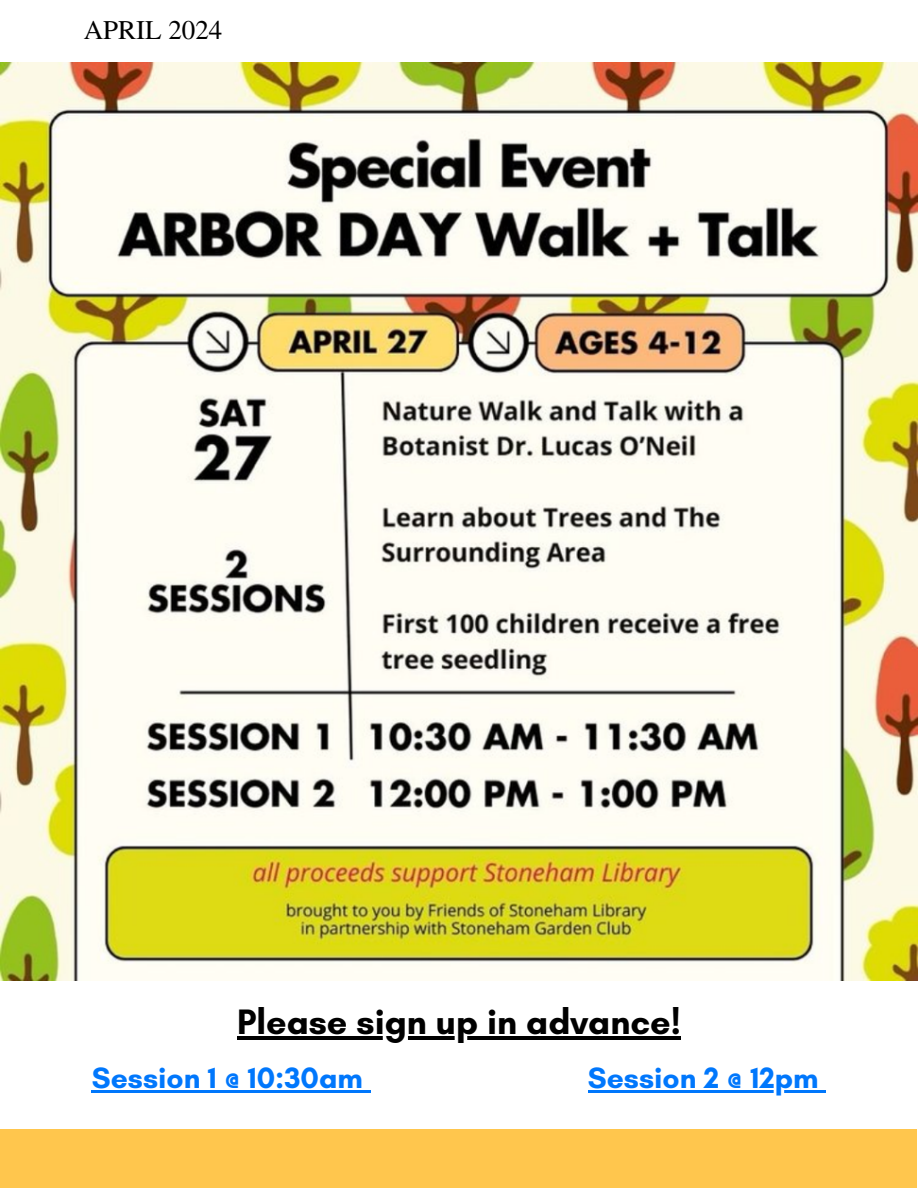
<style>
.page{position:relative;width:918px;height:1188px;background:#fff}
.page>*{position:absolute;margin:0;border:0;box-sizing:border-box;transform-origin:0 0}
.t1{font:700 36px "Glacial Indifference";color:#000}
.t2{font:700 30px "Glacial Indifference";color:#0077fc}
.t3{font:27px "Te X Gyre Termes";color:#000}
</style>
<div class="page">
<div style="left:0;top:1130px;width:917px;height:58px;background:#ffc64d"></div>
<img style="left:0;top:62px;width:918px;height:918px">
<hr style="left:237px;top:1036px;width:444px;height:3px;background:#000">
<hr style="left:92px;top:1090px;width:271px;height:2px;background:#0077fc">
<svg style="left:363px;top:1090px;width:7px;height:2px"></svg>
<hr style="left:588px;top:1090px;width:231px;height:2px;background:#0077fc">
<svg style="left:819px;top:1090px;width:7px;height:2px"></svg>
<p class="t3" style="left:84px;top:11px;width:140px">APRIL 2024</p>
<p class="t1" style="left:237px;top:1000px;width:445px">Please sign up in advance!</p>
<p class="t2" style="left:92px;top:1059px;width:273px">Session 1 @ 10:30am</p>
<p class="t2" style="left:588px;top:1059px;width:232px">Session 2 @ 12pm</p>
</div>
